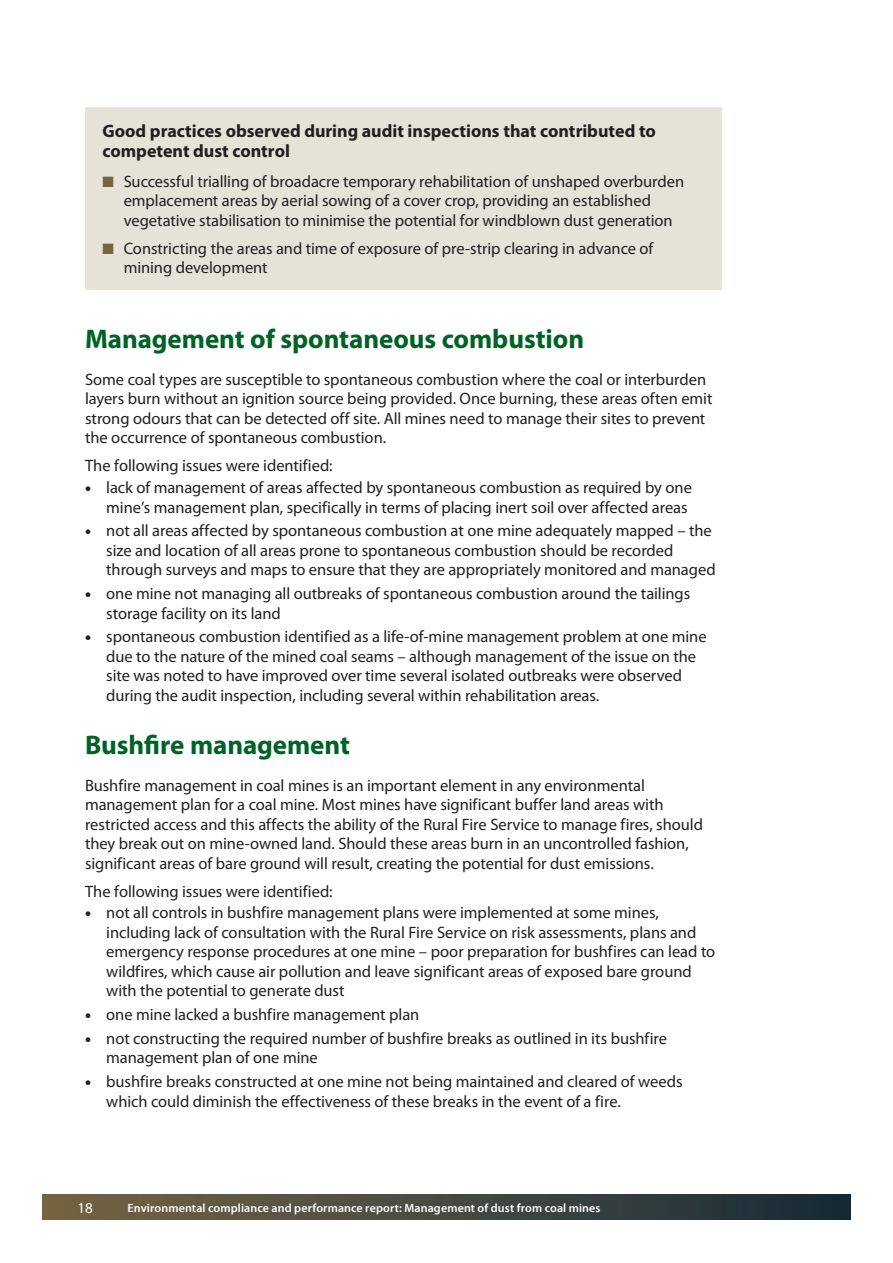
<style>
.page{position:relative;width:893px;height:1263px;background:#fff}
.page>*{position:absolute;margin:0;border:0;box-sizing:border-box;transform-origin:0 0}
.t1{font:700 27px "Myriad Pro";letter-spacing:-.005em;color:#016226}
.t2{font:700 18px/19.5px "Myriad Pro";color:#231f20}
.t3{font:16.5px/19.5px "Myriad Pro";letter-spacing:-.005em;color:#231f20}
.t4{font:15px "Myriad Pro";color:#fff}
.t5{font:15px "Zapf Dingbats ITC";color:#766340}
.t6{font:600 12px "Myriad Pro";letter-spacing:.01em;color:#fff}
.s1{color:#766340}
.s2{font-weight:900}
</style>
<div class="page">
<div style="left:43px;top:1195px;width:807px;height:24px;background:linear-gradient(to right,#766546,#172b39)"></div>
<div style="left:85px;top:107px;width:637px;height:183px;background:#e7e2d8"></div>
<p class="t2" style="left:102px;top:121px;width:555px">Good practices observed during audit inspections that contributed to competent dust control</p>
<p class="t5" style="left:114px;top:175px;width:6px">■</p>
<p class="t3" style="left:124px;top:171px;width:562px;text-indent:-21px"><span class="s1">■</span> Successful trialling of broadacre temporary rehabilitation of unshaped overburden emplacement areas by aerial sowing of a cover crop, providing an established vegetative stabilisation to minimise the potential for windblown dust generation</p>
<p class="t5" style="left:114px;top:242px;width:6px">■</p>
<p class="t3" style="left:124px;top:238px;width:531px;text-indent:-21px"><span class="s1">■</span> Constricting the areas and time of exposure of pre-strip clearing in advance of mining development</p>
<h1 class="t1" style="left:85px;top:322px;width:501px">Management of spontaneous combustion</h1>
<p class="t3" style="left:85px;top:369px;width:629px">Some coal types are susceptible to spontaneous combustion where the coal or interburden layers burn without an ignition source being provided. Once burning, these areas often emit strong odours that can be detected off site. All mines need to manage their sites to prevent the occurrence of spontaneous combustion.</p>
<p class="t3" style="left:85px;top:456px;width:249px">The following issues were identified:</p>
<p class="t3" style="left:85px;top:477px;width:608px;text-align:right"><span class="s2">•</span> lack of management of areas affected by spontaneous combustion as required by one mine’s management plan, specifically in terms of placing inert soil over affected areas</p>
<p class="t3" style="left:106px;top:521px;width:611px;text-indent:-21px"><span class="s2">•</span> not all areas affected by spontaneous combustion at one mine adequately mapped – the size and location of all areas prone to spontaneous combustion should be recorded through surveys and maps to ensure that they are appropriately monitored and managed</p>
<p class="t3" style="left:106px;top:583px;width:585px;text-indent:-21px"><span class="s2">•</span> one mine not managing all outbreaks of spontaneous combustion around the tailings storage facility on its land</p>
<p class="t3" style="left:106px;top:627px;width:602px;text-indent:-21px"><span class="s2">•</span> spontaneous combustion identified as a life-of-mine management problem at one mine due to the nature of the mined coal seams – although management of the issue on the site was noted to have improved over time several isolated outbreaks were observed during the audit inspection, including several within rehabilitation areas.</p>
<h1 class="t1" style="left:85px;top:727px;width:267px">Bushfire management</h1>
<p class="t3" style="left:85px;top:775px;width:619px">Bushfire management in coal mines is an important element in any environmental management plan for a coal mine. Most mines have significant buffer land areas with restricted access and this affects the ability of the Rural Fire Service to manage fires, should they break out on mine-owned land. Should these areas burn in an uncontrolled fashion, significant areas of bare ground will result, creating the potential for dust emissions.</p>
<p class="t3" style="left:85px;top:881px;width:249px">The following issues were identified:</p>
<p class="t3" style="left:106px;top:903px;width:610px;text-indent:-21px"><span class="s2">•</span> not all controls in bushfire management plans were implemented at some mines, including lack of consultation with the Rural Fire Service on risk assessments, plans and emergency response procedures at one mine – poor preparation for bushfires can lead to wildfires, which cause air pollution and leave significant areas of exposed bare ground with the potential to generate dust</p>
<p class="t3" style="left:85px;top:1004px;width:336px"><span class="s2">•</span> one mine lacked a bushfire management plan</p>
<p class="t3" style="left:106px;top:1028px;width:562px;text-indent:-21px"><span class="s2">•</span> not constructing the required number of bushfire breaks as outlined in its bushfire management plan of one mine</p>
<p class="t3" style="left:106px;top:1072px;width:578px;text-indent:-21px"><span class="s2">•</span> bushfire breaks constructed at one mine not being maintained and cleared of weeds which could diminish the effectiveness of these breaks in the event of a fire.</p>
<p class="t4" style="left:77px;top:1198px;width:17px">18</p>
<p class="t6" style="left:128px;top:1200px;width:474px">Environmental compliance and performance report: Management of dust from coal mines</p>
</div>
